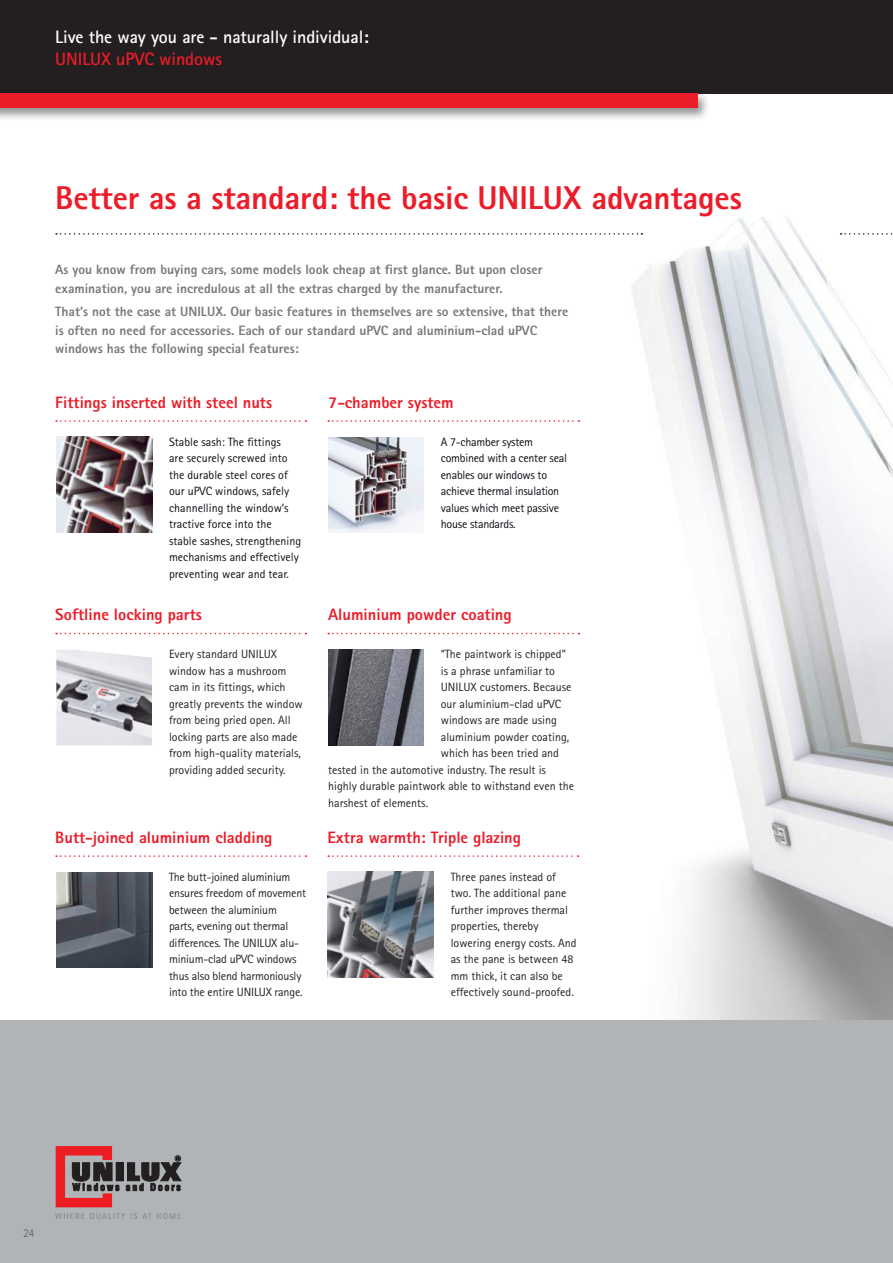
<style>
.page{position:relative;width:893px;height:1263px;background:#fff}
.page>*{position:absolute;margin:0;border:0;box-sizing:border-box;transform-origin:0 0}
.t1{font:800 33px "AT Rotis Sans Serif";letter-spacing:-.005em;color:#ec1c29}
.t2{font:700 18px "AT Rotis Sans Serif";letter-spacing:-.005em;color:#fff}
.t3{font:700 18px "AT Rotis Sans Serif";letter-spacing:-.005em;color:#ec1c29}
.t4{font:800 16.5px "AT Rotis Sans Serif";color:#ec1c29}
.t5{font:800 13.5px/18.8px "AT Rotis Sans Serif";color:#76787b}
.t6{font:12px/16.5px "AT Rotis Sans Serif";color:#231f20}
.t7{font:12px/16.5px "AT Rotis Sans Serif";color:#0e0c14}
.t8{font:12px/16.5px "AT Rotis Sans Serif";letter-spacing:-.02em;color:#0e0c14}
.t9{font:300 12px "AT Rotis Sans Serif";color:#57585a}
.t10{font:8.4px "AT Rotis Sans Serif";letter-spacing:.15em;color:#808285}
</style>
<div class="page">
<img style="left:372px;top:217px;width:521px;height:803px">
<svg style="left:56px;top:233px;width:586px;height:2px"></svg>
<svg style="left:841px;top:233px;width:52px;height:2px"></svg>
<div style="left:0;top:1020px;width:893px;height:243px;background:#b0b4b6"></div>
<img style="left:327px;top:871px;width:107px;height:106px">
<img style="left:56px;top:436px;width:96px;height:96px">
<img style="left:328px;top:437px;width:96px;height:96px">
<img style="left:56px;top:872px;width:96px;height:96px">
<svg style="left:328px;top:855px;width:251px;height:2px"></svg>
<svg style="left:56px;top:420px;width:250px;height:2px"></svg>
<svg style="left:328px;top:420px;width:251px;height:2px"></svg>
<svg style="left:56px;top:855px;width:250px;height:2px"></svg>
<img style="left:56px;top:650px;width:96px;height:95px">
<svg style="left:56px;top:633px;width:250px;height:1px"></svg>
<img style="left:328px;top:650px;width:96px;height:95px">
<svg style="left:328px;top:633px;width:251px;height:1px"></svg>
<div style="left:0;top:0;width:893px;height:94px;background:#231f20"></div>
<div style="left:0;top:90px;width:710px;height:31px;background:#231f20;opacity:.5"></div>
<div style="left:0;top:94px;width:697px;height:14px;background:#ec1c29"></div>
<div style="left:116px;top:1163px;width:7px;height:18px;background:#231f20"></div>
<svg style="left:56px;top:1146px;width:63px;height:61px"></svg>
<svg style="left:126px;top:1155px;width:55px;height:36px"></svg>
<h2 class="t2" style="left:55px;top:26px;width:315px">Live the way you are - naturally individual:</h2>
<h2 class="t3" style="left:55px;top:47px;width:168px">UNILUX uPVC windows</h2>
<h1 class="t1" style="left:55px;top:176px;width:688px">Better as a standard: the basic UNILUX advantages</h1>
<p class="t5" style="left:55px;top:260px;width:489px">As you know from buying cars, some models look cheap at first glance. But upon closer examination, you are incredulous at all the extras charged by the manufacturer.</p>
<p class="t5" style="left:55px;top:302px;width:515px">That’s not the case at UNILUX. Our basic features in themselves are so extensive, that there is often no need for accessories. Each of our standard uPVC and aluminium-clad uPVC windows has the following special features:</p>
<h3 class="t4" style="left:55px;top:392px;width:218px">Fittings inserted with steel nuts</h3>
<p class="t7" style="left:169px;top:433px;width:134px">Stable sash: The fittings<br>are securely screwed into the durable steel cores of our uPVC windows, safely channelling the window’s tractive force into the stable sashes, strengthening mechanisms and effectively preventing wear and tear.</p>
<h3 class="t4" style="left:55px;top:604px;width:148px">Softline locking parts</h3>
<p class="t6" style="left:169px;top:646px;width:135px">Every standard UNILUX window has a mushroom cam in its fittings, which greatly prevents the window from being pried open. All locking parts are also made from high-quality materials, providing added security.</p>
<h3 class="t4" style="left:55px;top:827px;width:219px">Butt-joined aluminium cladding</h3>
<p class="t6" style="left:169px;top:868px;width:139px">The butt-joined aluminium ensures freedom of movement between the aluminium<br>parts, evening out thermal differences. The UNILUX alu&shy;minium-clad uPVC windows thus also blend harmoniously into the entire UNILUX range.</p>
<h3 class="t4" style="left:328px;top:392px;width:127px">7-chamber system</h3>
<p class="t8" style="left:441px;top:433px;width:128px">A 7-chamber system combined with a center seal enables our windows to achieve thermal insulation values which meet passive house standards.</p>
<h3 class="t4" style="left:328px;top:604px;width:185px">Aluminium powder coating</h3>
<p class="t6" style="left:441px;top:646px;width:127px">“The paintwork is chipped”</p>
<p class="t6" style="left:441px;top:662px;width:116px">is a phrase unfamiliar to</p>
<p class="t6" style="left:441px;top:679px;width:132px">UNILUX customers. Because</p>
<p class="t6" style="left:441px;top:695px;width:122px">our aluminium-clad uPVC</p>
<p class="t6" style="left:441px;top:712px;width:117px">windows are made using</p>
<p class="t6" style="left:441px;top:728px;width:130px">aluminium powder coating,</p>
<p class="t6" style="left:441px;top:745px;width:120px">which has been tried and</p>
<p class="t6" style="left:328px;top:761px;width:219px">tested in the automotive industry. The result is</p>
<p class="t6" style="left:328px;top:778px;width:247px">highly durable paintwork able to withstand even the</p>
<p class="t6" style="left:328px;top:794px;width:101px">harshest of elements.</p>
<h3 class="t4" style="left:327px;top:827px;width:195px">Extra warmth: Triple glazing</h3>
<p class="t6" style="left:451px;top:868px;width:127px">Three panes instead of two. The additional pane further improves thermal properties, thereby lowering energy costs. And as the pane is between 48 mm thick, it can also be effectively sound-proofed.</p>
<p class="t9" style="left:23px;top:1226px;width:13px">24</p>
<p class="t10" style="left:55px;top:1211px;width:127px">WHERE QUALITY IS AT HOME</p>
</div>
